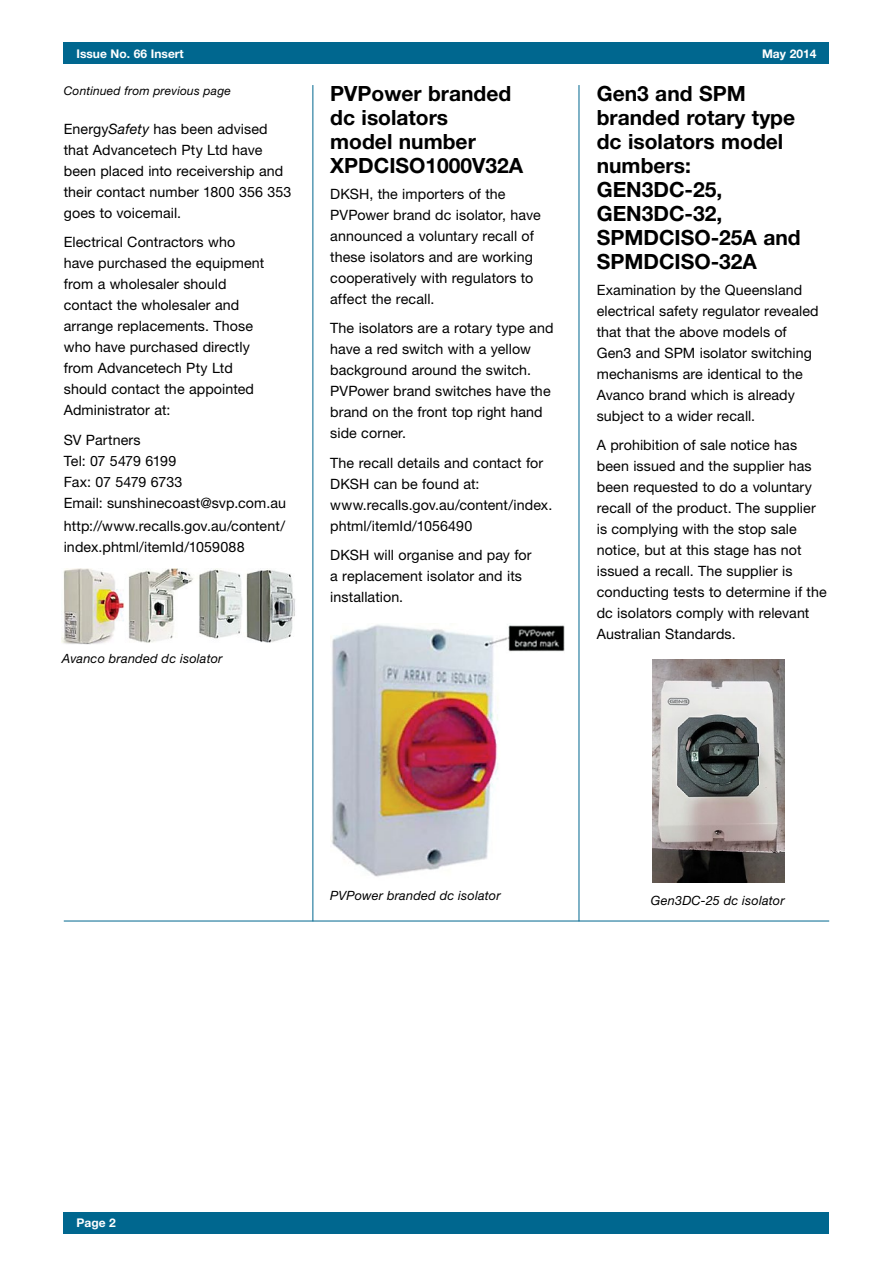
<style>
.page{position:relative;width:893px;height:1263px;background:#fff}
.page>*{position:absolute;margin:0;border:0;box-sizing:border-box;transform-origin:0 0}
._1__major_heads_L1{font:700 21px/24px "Helvetica Neue";color:#000}
._3__text{font:14.25px/21px "Helvetica Neue";letter-spacing:.005em;color:#000}
._3__text_no_space{font:14.25px/21px "Helvetica Neue";letter-spacing:.005em;color:#000}
._5__caption{font:italic 12.75px "Helvetica Neue";letter-spacing:.015em;color:#000}
.t1{font:700 12px "Helvetica Neue";color:#fff}
._3__text-2{font:italic 12px "Helvetica Neue";letter-spacing:.015em;color:#000}
.s1{font-style:italic}
</style>
<div class="page">
<div style="left:64px;top:43px;width:765px;height:21px;background:#00678f"></div>
<div style="left:64px;top:1212px;width:765px;height:21px;background:#00678f"></div>
<hr style="left:579px;top:85px;width:1px;height:836px;background:#00678f">
<hr style="left:312px;top:85px;width:1px;height:836px;background:#00678f">
<img style="left:62px;top:568px;width:233px;height:76px">
<img style="left:652px;top:659px;width:132px;height:223px">
<img style="left:331px;top:624px;width:234px;height:253px">
<hr style="left:64px;top:921px;width:765px;height:1px;background:#00678f">
<p class="t1" style="left:77px;top:46px;width:109px">Issue No. 66 Insert</p>
<p class="t1" style="left:762px;top:46px;width:56px">May 2014</p>
<p class="_3__text-2" style="left:64px;top:83px;width:169px">Continued from previous page</p>
<p class="_3__text" style="left:64px;top:118px;width:229px">Energy<span class="s1">Safety</span> has been advised that Advancetech Pty Ltd have been placed into receivership and their contact number 1800 356 353 goes to voicemail.</p>
<p class="_3__text" style="left:64px;top:231px;width:202px">Electrical Contractors who have purchased the equipment from a wholesaler should contact the wholesaler and arrange replacements. Those who have purchased directly from Advancetech Pty Ltd should contact the appointed<br>Administrator at:</p>
<h3 class="_3__text_no_space" style="left:64px;top:429px;width:224px">SV Partners<br>Tel: 07 5479 6199<br>Fax: 07 5479 6733<br>Email: sunshinecoast@svp.com.au</h3>
<p class="_3__text" style="left:64px;top:515px;width:223px">http://www.recalls.gov.au/content/ index.phtml/itemId/1059088</p>
<p class="_1__major_heads_L1" style="left:597px;top:82px;width:206px">Gen3 and SPM branded rotary type dc isolators model numbers:<br>GEN3DC-25,<br>GEN3DC-32,<br>SPMDCISO-25A and<br>SPMDCISO-32A</p>
<p class="_3__text" style="left:597px;top:279px;width:223px">Examination by the Queensland electrical safety regulator revealed that that the above models of<br>Gen3 and SPM isolator switching mechanisms are identical to the<br>Avanco brand which is already subject to a wider recall.</p>
<p class="_3__text" style="left:597px;top:434px;width:232px">A prohibition of sale notice has been issued and the supplier has been requested to do a voluntary recall of the product. The supplier is complying with the stop sale notice, but at this stage has not issued a recall. The supplier is conducting tests to determine if the dc isolators comply with relevant<br>Australian Standards.</p>
<p class="_1__major_heads_L1" style="left:330px;top:82px;width:194px">PVPower branded dc isolators<br>model number<br>XPDCISO1000V32A</p>
<p class="_3__text" style="left:330px;top:183px;width:212px">DKSH, the importers of the<br>PVPower brand dc isolator, have announced a voluntary recall of these isolators and are working cooperatively with regulators to affect the recall.</p>
<p class="_3__text" style="left:330px;top:317px;width:225px">The isolators are a rotary type and have a red switch with a yellow background around the switch.<br>PVPower brand switches have the brand on the front top right hand side corner.</p>
<p class="_3__text" style="left:330px;top:452px;width:224px">The recall details and contact for<br>DKSH can be found at: www.recalls.gov.au/content/index. phtml/itemId/1056490</p>
<p class="_3__text" style="left:330px;top:544px;width:203px">DKSH will organise and pay for a replacement isolator and its installation.</p>
<p class="_5__caption" style="left:62px;top:650px;width:162px">Avanco branded dc isolator</p>
<p class="_5__caption" style="left:330px;top:888px;width:172px">PVPower branded dc isolator</p>
<p class="t1" style="left:77px;top:1215px;width:41px">Page 2</p>
<p class="_5__caption" style="left:651px;top:892px;width:135px">Gen3DC-25 dc isolator</p>
</div>
